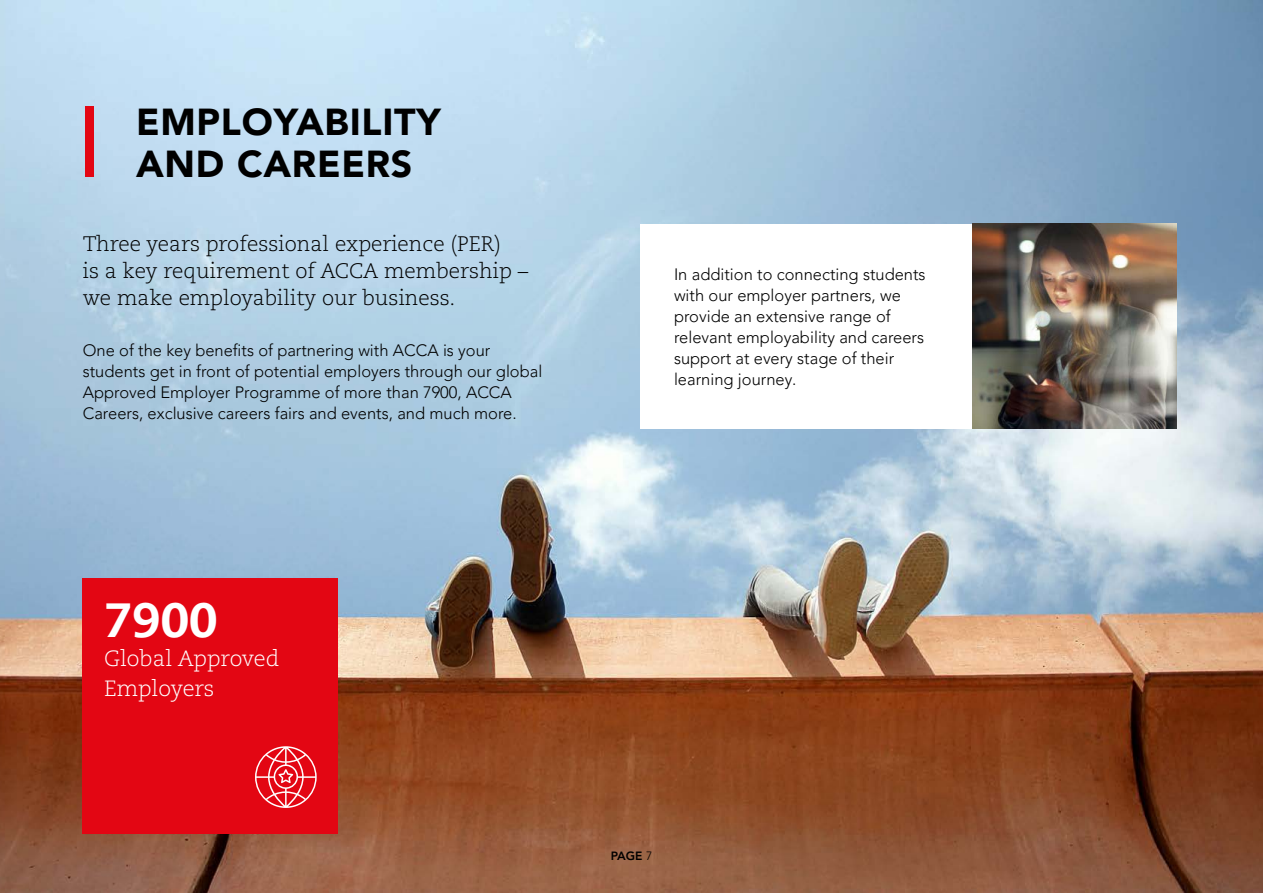
<style>
.page{position:relative;width:1263px;height:893px;background:#fff}
.page>*{position:absolute;margin:0;border:0;box-sizing:border-box;transform-origin:0 0}
.INTRO_PARA{font:800 48px "Caecilia LT Pro 85";color:#fff}
.MAIN_HEADINGS_AVENIR{font:900 37.5px "Avenir LT Pro";letter-spacing:.02em;color:#000}
.INTRO_PARA-2{font:300 22.05px/30px "Caecilia LT Pro 45";color:#fff}
.SUBHEADS{font:300 21px/27px "Caecilia LT Pro 45";color:#000}
.BODY_COPY{font:300 16.5px/21px "Avenir LT Pro";color:#000}
.t1{font:800 12px "Avenir LT Pro";color:#000}
.s1{font-weight:300}
</style>
<div class="page">
<img style="left:0;top:0;width:1263px;height:893px">
<div style="left:83px;top:578px;width:255px;height:255px;background:#e30613"></div>
<svg style="left:255px;top:746px;width:62px;height:62px"></svg>
<div style="left:85px;top:106px;width:9px;height:71px;background:#e30613"></div>
<div style="left:640px;top:224px;width:333px;height:204px;background:#fff"></div>
<img style="left:973px;top:224px;width:204px;height:204px">
<p class="MAIN_HEADINGS_AVENIR" style="left:136px;top:99px;width:306px">EMPLOYABILITY</p>
<p class="MAIN_HEADINGS_AVENIR" style="left:136px;top:141px;width:278px">AND CAREERS</p>
<p class="SUBHEADS" style="left:83px;top:230px;width:447px">Three years professional experience (PER)<br>is a key requirement of ACCA membership – we make employability our business.</p>
<p class="BODY_COPY" style="left:83px;top:340px;width:461px">One of the key benefits of partnering with ACCA is your students get in front of potential employers through our global Approved Employer Programme of more than 7900, ACCA Careers, exclusive careers fairs and events, and much more.</p>
<p class="BODY_COPY" style="left:674px;top:264px;width:253px">In addition to connecting students with our employer partners, we provide an extensive range of relevant employability and careers support at every stage of their learning journey.</p>
<p class="INTRO_PARA" style="left:104px;top:586px;width:115px">7900</p>
<p class="INTRO_PARA-2" style="left:104px;top:643px;width:177px">Global Approved<br>Employers</p>
<p class="t1" style="left:611px;top:848px;width:43px">PAGE <span class="s1">7</span></p>
</div>
